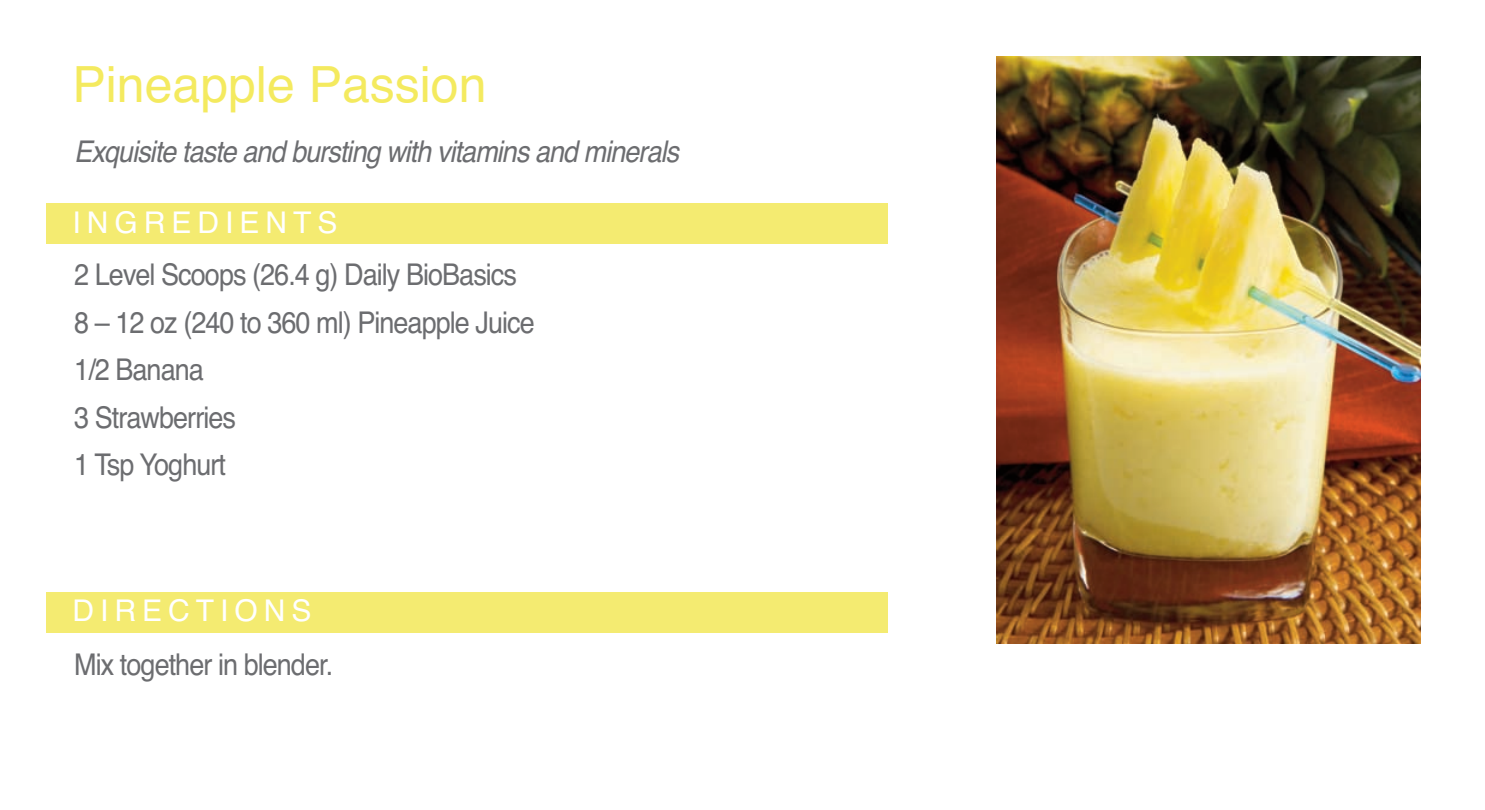
<style>
.page{position:relative;width:1485px;height:810px;background:#fff}
.page>*{position:absolute;margin:0;border:0;box-sizing:border-box;transform-origin:0 0}
.t1{font:50px "Helvetica TT";color:#f4ea5f}
.t2{font:30px/47.5px "Helvetica TT";letter-spacing:-.035em;color:#6c6d70;scale:.9 1}
.t3{font:italic 30px "Helvetica TT";color:#6c6d70;scale:.9 1}
.t4{font:30px "Helvetica";letter-spacing:.2em;color:#fff}
</style>
<div class="page">
<img style="left:996px;top:56px;width:424px;height:587px">
<div style="left:46px;top:204px;width:842px;height:40px;background:#f4eb71"></div>
<div style="left:46px;top:592px;width:842px;height:41px;background:#f4eb71"></div>
<h1 class="t1" style="left:72px;top:56px;width:416px">Pineapple Passion</h1>
<p class="t3" style="left:74px;top:134px;width:684px">Exquisite taste and bursting with vitamins and minerals</p>
<p class="t4" style="left:72px;top:205px;width:267px">INGREDIENTS</p>
<p class="t2" style="left:74px;top:251px;width:513px">2 Level Scoops (26.4 g) Daily BioBasics<br>8 – 12 oz (240 to 360 ml) Pineapple Juice<br>1/2 Banana<br>3 Strawberries<br>1 Tsp Yoghurt</p>
<p class="t4" style="left:72px;top:593px;width:241px">DIRECTIONS</p>
<p class="t2" style="left:74px;top:641px;width:289px">Mix together in blender.</p>
</div>
